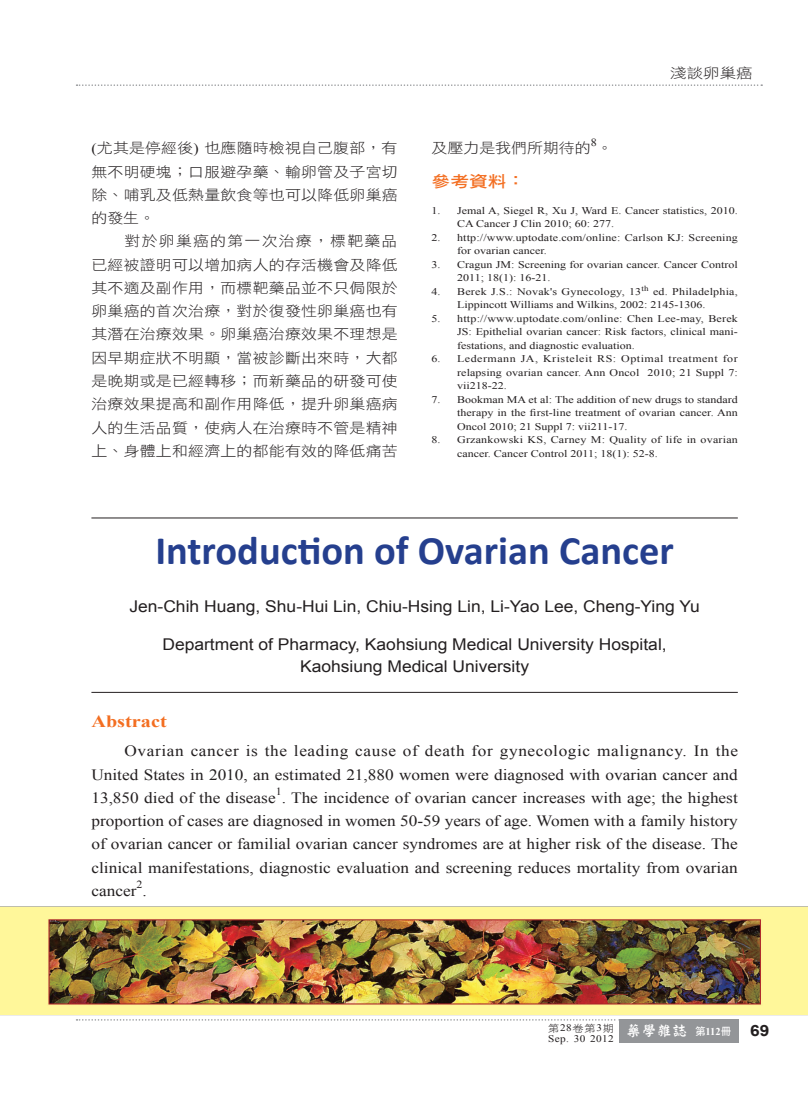
<style>
.page{position:relative;width:808px;height:1106px;background:#fff}
.page>*{position:absolute;margin:0;border:0;box-sizing:border-box;transform-origin:0 0}
._01-文標-英文{font:700 40.5px "Calibri";color:#253f8e}
._03-大標壹{font:700 17.25px "Times New Roman";color:#f36e21;scale:1.18 1}
._02-作者-英文{font:16.2px/21.6px "Arial";color:#231f20;text-align:center;scale:1.08 1}
._03-大標壹-2{font:15.9px "DF Hei Std W7";color:#f36e21;scale:1.18 1}
.一般內文{font:15.75px/23.2px "Times New Roman";color:#231f20;text-align:justify;scale:1.1 1}
.一般內文-2{font:14.4px/23.2px "DF Hei Std W3";letter-spacing:.015em;color:#231f20;text-align:justify;scale:1.11 1}
.t1{font:14.1px "DF Hei Std W3";color:#231f20;scale:1.18 1}
.t2{font:13.95px "Yankai EG Heavy Big 5";color:#fff}
.一般內文-3{font:10.95px "Times New Roman";color:#231f20;scale:1.1 1}
.一般內文-4{font:10.95px "Times New Roman";color:#231f20;scale:1.11 1}
.參考資料-內文{font:10.2px/13.5px "Times New Roman";color:#231f20;scale:1.18 1}
.參考資料-內文-2{font:10.2px "Times New Roman";letter-spacing:.04em;color:#231f20;scale:1.11 1}
.t3{font:10.2px "DF Hei Std W3";color:#231f20;scale:1.11 1}
.s1{font-family:"Times New Roman"}
.s2{font-family:"Times New Roman";font-size:10.05px}
.s3{font-family:"DF Hei Std W7";font-size:10.5px}
.s4{font-family:"Times New Roman";font-weight:700;font-size:10.5px}
.s5{font-family:"Arial";font-weight:700;font-size:15.6px;color:#231f20}
</style>
<div class="page">
<svg style="left:77px;top:84px;width:685px;height:2px"></svg>
<svg style="left:77px;top:1019px;width:542px;height:1px"></svg>
<div style="left:619px;top:1019px;width:119px;height:23px;background:#939598"></div>
<hr style="left:91px;top:692px;width:647px;height:1px;background:#231f20">
<hr style="left:91px;top:517px;width:647px;height:1px;background:#231f20">
<img style="left:0;top:906px;width:808px;height:109px">
<p class="一般內文-2" style="left:91px;top:136px;width:277px"><span class="s1">(</span>尤其是停經後<span class="s1">)</span> 也應隨時檢視自己腹部，有無不明硬塊；口服避孕藥、輸卵管及子宮切除、哺乳及低熱量飲食等也可以降低卵巢癌的發生。</p>
<p class="一般內文-2" style="left:91px;top:229px;width:277px;text-indent:33px">對於卵巢癌的第一次治療，標靶藥品已經被證明可以增加病人的存活機會及降低其不適及副作用，而標靶藥品並不只侷限於卵巢癌的首次治療，對於復發性卵巢癌也有其潛在治療效果。卵巢癌治療效果不理想是因早期症狀不明顯，當被診斷出來時，大都是晚期或是已經轉移；而新藥品的研發可使治療效果提高和副作用降低，提升卵巢癌病人的生活品質，使病人在治療時不管是精神上、身體上和經濟上的都能有效的降低痛苦</p>
<p class="一般內文-4" style="left:591px;top:135px;width:7px">8</p>
<p class="一般內文-2" style="left:432px;top:136px;width:165px">及壓力是我們所期待的。</p>
<h3 class="t1" style="left:670px;top:65px;width:71px">淺談卵巢癌</h3>
<p class="_03-大標壹-2" style="left:432px;top:173px;width:81px">參考資料：</p>
<p class="參考資料-內文" style="left:457px;top:203px;width:239px;text-indent:-26px">1. Jemal A, Siegel R, Xu J, Ward E. Cancer statistics, 2010.<br>CA Cancer J Clin 2010; 60: 277.</p>
<p class="參考資料-內文" style="left:457px;top:230px;width:239px;text-indent:-26px">2. http://www.uptodate.com/online: Carlson KJ: Screening for ovarian cancer.</p>
<p class="參考資料-內文" style="left:457px;top:257px;width:239px;text-indent:-26px">3. Cragun JM: Screening for ovarian cancer. Cancer Control<br>2011; 18(1): 16-21.</p>
<p class="參考資料-內文" style="left:457px;top:284px;width:239px;text-indent:-26px">4. Berek J.S.: Novak's Gynecology, 13<sup>th</sup> ed. Philadelphia,<br>Lippincott Williams and Wilkins, 2002: 2145-1306.</p>
<p class="參考資料-內文" style="left:457px;top:311px;width:239px;text-align:justify;text-indent:-26px">5. http://www.uptodate.com/online: Chen Lee-may, Berek JS: Epithelial ovarian cancer: Risk factors, clinical mani&shy;festations, and diagnostic evaluation.</p>
<p class="參考資料-內文" style="left:457px;top:352px;width:239px;text-align:justify;text-indent:-26px">6. Ledermann JA, Kristeleit RS: Optimal treatment for relapsing ovarian cancer. Ann Oncol 2010; 21 Suppl 7: vii218-22.</p>
<p class="參考資料-內文" style="left:457px;top:392px;width:239px;text-align:justify;text-indent:-26px">7. Bookman MA et al: The addition of new drugs to standard therapy in the first-line treatment of ovarian cancer. Ann Oncol 2010; 21 Suppl 7: vii211-17.</p>
<p class="參考資料-內文" style="left:457px;top:433px;width:239px;text-indent:-26px">8. Grzankowski KS, Carney M: Quality of life in ovarian cancer. Cancer Control 2011; 18(1): 52-8.</p>
<p class="_01-文標-英文" style="left:155px;top:525px;width:520px">Introduction of Ovarian Cancer</p>
<p class="_02-作者-英文" style="left:129px;top:595px;width:530px">Jen-Chih Huang, Shu-Hui Lin, Chiu-Hsing Lin, Li-Yao Lee, Cheng-Ying Yu</p>
<p class="_02-作者-英文" style="left:162px;top:634px;width:468px">Department of Pharmacy, Kaohsiung Medical University Hospital,<br>Kaohsiung Medical University</p>
<p class="_03-大標壹" style="left:91px;top:709px;width:65px">Abstract</p>
<p class="一般內文" style="left:91px;top:739px;width:589px;text-indent:33px">Ovarian cancer is the leading cause of death for gynecologic malignancy. In the United States in 2010, an estimated 21,880 women were diagnosed with ovarian cancer and 13,850 died of the disease . The incidence of ovarian cancer increases with age; the highest</p>
<p class="一般內文-3" style="left:276px;top:784px;width:7px">1</p>
<p class="一般內文" style="left:91px;top:809px;width:589px">proportion of cases are diagnosed in women 50-59 years of age. Women with a family history of ovarian cancer or familial ovarian cancer syndromes are at higher risk of the disease. The clinical manifestations, diagnostic evaluation and screening reduces mortality from ovarian cancer .</p>
<p class="一般內文-3" style="left:136px;top:877px;width:7px">2</p>
<p class="t3" style="left:548px;top:1022px;width:61px">第<span class="s2">28</span>卷第<span class="s2">3</span>期</p>
<p class="參考資料-內文-2" style="left:548px;top:1031px;width:61px">Sep. 30 2012</p>
<h3 class="t2" style="left:627px;top:1023px;width:144px">藥學雜誌 <span class="s3">第</span><span class="s4">112</span><span class="s3">冊</span> <span class="s5">69</span></h3>
</div>
